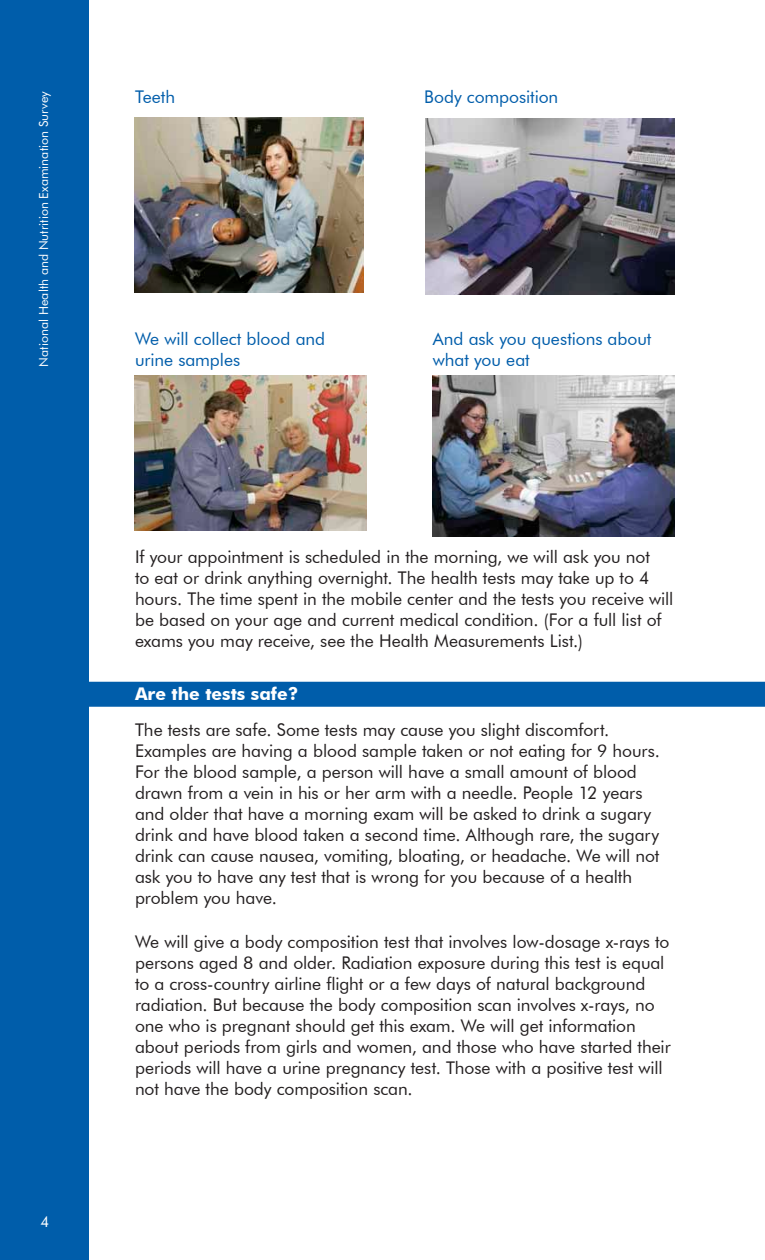
<style>
.page{position:relative;width:765px;height:1260px;background:#fff}
.page>*{position:absolute;margin:0;border:0;box-sizing:border-box;transform-origin:0 0}
.body_text{font:17.5px/21px "Futura BT";letter-spacing:-.005em;color:#231f20}
.body_text-2{font:17.5px/21px "Futura BT";letter-spacing:-.005em;color:#005daa}
.t1{font:700 17.5px "Futura BT";color:#fff}
.t2{font:15px "Futura BT";color:#fff}
.t3{font:12.5px "Futura BT";letter-spacing:.005em;color:#fff}
</style>
<div class="page">
<div style="left:0;top:0;width:88px;height:1260px;background:#005daa"></div>
<img style="left:134px;top:118px;width:230px;height:174px">
<img style="left:433px;top:376px;width:242px;height:160px">
<img style="left:135px;top:376px;width:231px;height:155px">
<img style="left:425px;top:118px;width:250px;height:177px">
<div style="left:72px;top:682px;width:693px;height:25px;background:#005daa"></div>
<p class="t3" style="left:36px;top:367px;width:277px;rotate:-90deg">National Health and Nutrition Examination Survey</p>
<p class="body_text-2" style="left:135px;top:86px;width:42px">Teeth</p>
<p class="body_text-2" style="left:424px;top:86px;width:136px">Body composition</p>
<p class="body_text-2" style="left:135px;top:328px;width:192px">We will collect blood and urine samples</p>
<p class="body_text-2" style="left:433px;top:328px;width:220px">And ask you questions about what you eat</p>
<p class="t2" style="left:41px;top:1212px;width:10px">4</p>
<p class="body_text" style="left:135px;top:546px;width:540px">If your appointment is scheduled in the morning, we will ask you not<br>to eat or drink anything overnight. The health tests may take up to 4 hours. The time spent in the mobile center and the tests you receive will be based on your age and current medical condition. (For a full list of exams you may receive, see the Health Measurements List.)</p>
<p class="t1" style="left:135px;top:684px;width:165px">Are the tests safe?</p>
<p class="body_text" style="left:135px;top:720px;width:526px">The tests are safe. Some tests may cause you slight discomfort.<br>Examples are having a blood sample taken or not eating for 9 hours.<br>For the blood sample, a person will have a small amount of blood drawn from a vein in his or her arm with a needle. People 12 years and older that have a morning exam will be asked to drink a sugary drink and have blood taken a second time. Although rare, the sugary drink can cause nausea, vomiting, bloating, or headache. We will not ask you to have any test that is wrong for you because of a health problem you have.</p>
<p class="body_text" style="left:135px;top:931px;width:537px">We will give a body composition test that involves low-dosage x-rays to persons aged 8 and older. Radiation exposure during this test is equal to a cross-country airline flight or a few days of natural background radiation. But because the body composition scan involves x-rays, no one who is pregnant should get this exam. We will get information about periods from girls and women, and those who have started their periods will have a urine pregnancy test. Those with a positive test will not have the body composition scan.</p>
</div>
